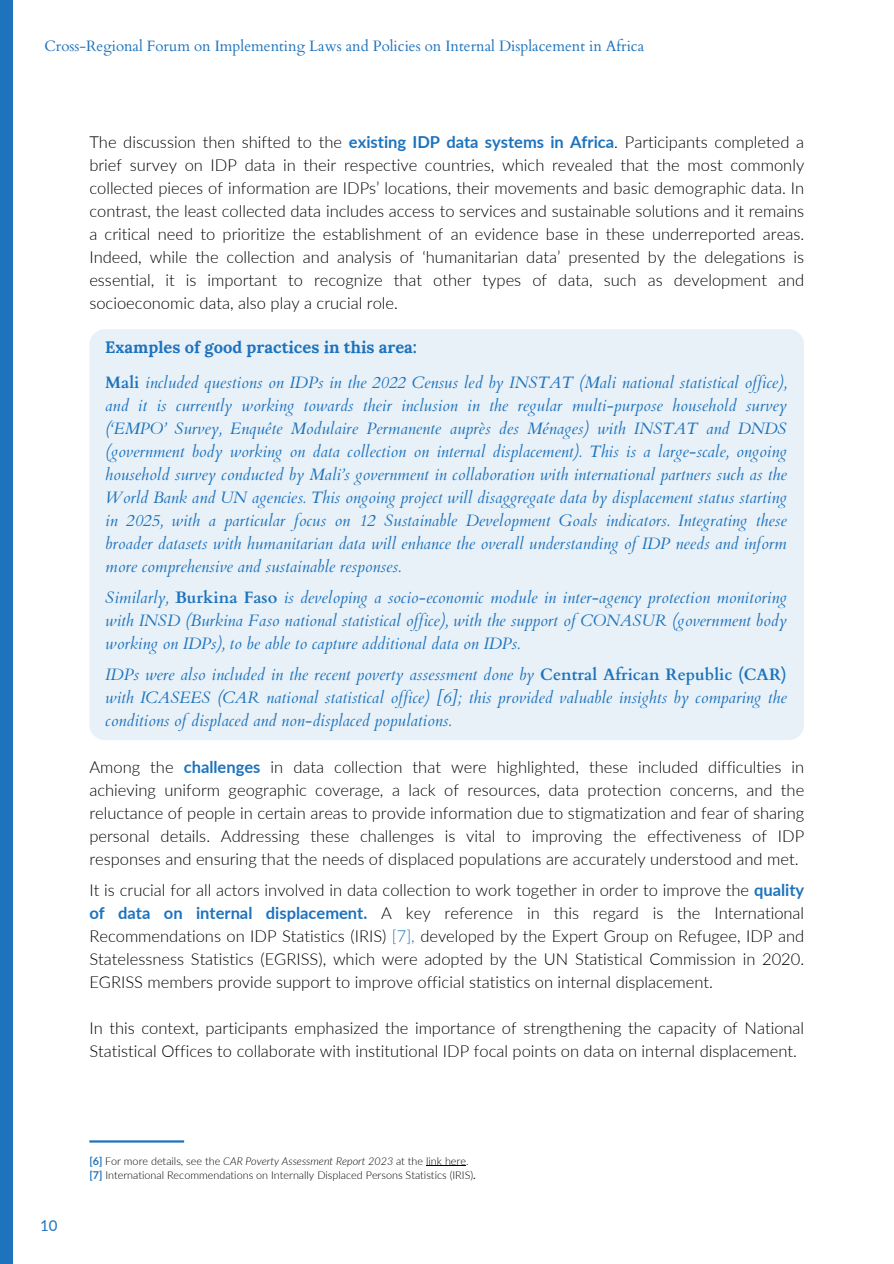
<style>
.page{position:relative;width:894px;height:1264px;background:#fff}
.page>*{position:absolute;margin:0;border:0;box-sizing:border-box;transform-origin:0 0}
.t1{font:300 16.5px/23px "Lato";color:#000;text-align:justify}
.t2{font:italic 16.5px/23px "Cardo";color:#1e73bd;text-align:justify}
.t3{font:700 16.5px "Lora";color:#1e73bd}
.t4{font:15px "Cardo";color:#1e73bd}
.t5{font:15px "Lato";color:#1e73bd}
.t6{font:300 10.8px "Lato";color:#000}
.s1{font-weight:700;color:#1e73bd}
.s2{font-weight:700;font-style:normal}
.s3{color:#1e73bd}
.s4{font-style:italic}
.s5{font-weight:400}
</style>
<div class="page">
<div style="left:0;top:0;width:13px;height:1263px;background:#1e73bd"></div>
<div style="left:89px;top:329px;width:714px;height:411px;background:#e8f1f8"></div>
<hr style="left:426px;top:1165px;width:40px;height:1px;background:#000">
<hr style="left:89px;top:1140px;width:95px;height:2px;background:#1e73bd">
<h2 class="t4" style="left:44px;top:36px;width:601px">Cross-Regional Forum on Implementing Laws and Policies on Internal Displacement in Africa</h2>
<h1 class="t1" style="left:89px;top:130px;width:716px">The discussion then shifted to the <span class="s1">existing IDP data systems in Africa</span>. Participants completed a brief survey on IDP data in their respective countries, which revealed that the most commonly collected pieces of information are IDPs’ locations, their movements and basic demographic data. In contrast, the least collected data includes access to services and sustainable solutions and it remains a critical need to prioritize the establishment of an evidence base in these underreported areas.<br>Indeed, while the collection and analysis of ‘humanitarian data’ presented by the delegations is essential, it is important to recognize that other types of data, such as development and socioeconomic data, also play a crucial role.</h1>
<h2 class="t3" style="left:105px;top:337px;width:313px">Examples of good practices in this area:</h2>
<h2 class="t2" style="left:105px;top:371px;width:682px"><span class="s2">Mali</span> included questions on IDPs in the 2022 Census led by INSTAT (Mali national statistical office), and it is currently working towards their inclusion in the regular multi-purpose household survey (‘EMPO’ Survey, Enquête Modulaire Permanente auprès des Ménages) with INSTAT and DNDS (government body working on data collection on internal displacement). This is a large-scale, ongoing household survey conducted by Mali’s government in collaboration with international partners such as the World Bank and UN agencies. This ongoing project will disaggregate data by displacement status starting in 2025, with a particular focus on 12 Sustainable Development Goals indicators. Integrating these broader datasets with humanitarian data will enhance the overall understanding of IDP needs and inform more comprehensive and sustainable responses.</h2>
<h2 class="t2" style="left:105px;top:586px;width:682px">Similarly, <span class="s2">Burkina Faso</span> is developing a socio-economic module in inter-agency protection monitoring with INSD (Burkina Faso national statistical office), with the support of CONASUR (government body working on IDPs), to be able to capture additional data on IDPs.</h2>
<p class="t2" style="left:105px;top:663px;width:682px">IDPs were also included in the recent poverty assessment done by <span class="s2">Central African Republic (CAR) </span>with ICASEES (CAR national statistical office) [6]; this provided valuable insights by comparing the conditions of displaced and non-displaced populations.</p>
<h2 class="t1" style="left:89px;top:754px;width:716px">Among the <span class="s1">challenges</span> in data collection that were highlighted, these included difficulties in achieving uniform geographic coverage, a lack of resources, data protection concerns, and the reluctance of people in certain areas to provide information due to stigmatization and fear of sharing personal details. Addressing these challenges is vital to improving the effectiveness of IDP responses and ensuring that the needs of displaced populations are accurately understood and met.</h2>
<h2 class="t1" style="left:89px;top:877px;width:716px">It is crucial for all actors involved in data collection to work together in order to improve the <span class="s1">quality of data on internal displacement.</span> A key reference in this regard is the International Recommendations on IDP Statistics (IRIS) <span class="s3">[7],</span> developed by the Expert Group on Refugee, IDP and Statelessness Statistics (EGRISS), which were adopted by the UN Statistical Commission in 2020.<br>EGRISS members provide support to improve official statistics on internal displacement.</h2>
<p class="t1" style="left:89px;top:1015px;width:716px">In this context, participants emphasized the importance of strengthening the capacity of National<br>Statistical Offices to collaborate with institutional IDP focal points on data on internal displacement.</p>
<h2 class="t5" style="left:40px;top:1216px;width:19px">10</h2>
<p class="t6" style="left:89px;top:1153px;width:380px"><span class="s1">[6]</span> For more details, see the <span class="s4">CAR Poverty Assessment Report 2023</span> at the link here.</p>
<p class="t6" style="left:89px;top:1168px;width:388px"><span class="s1">[7]</span> International Recommendations on Internally Displaced Persons Statistics (IRIS)<span class="s5">.</span></p>
</div>
